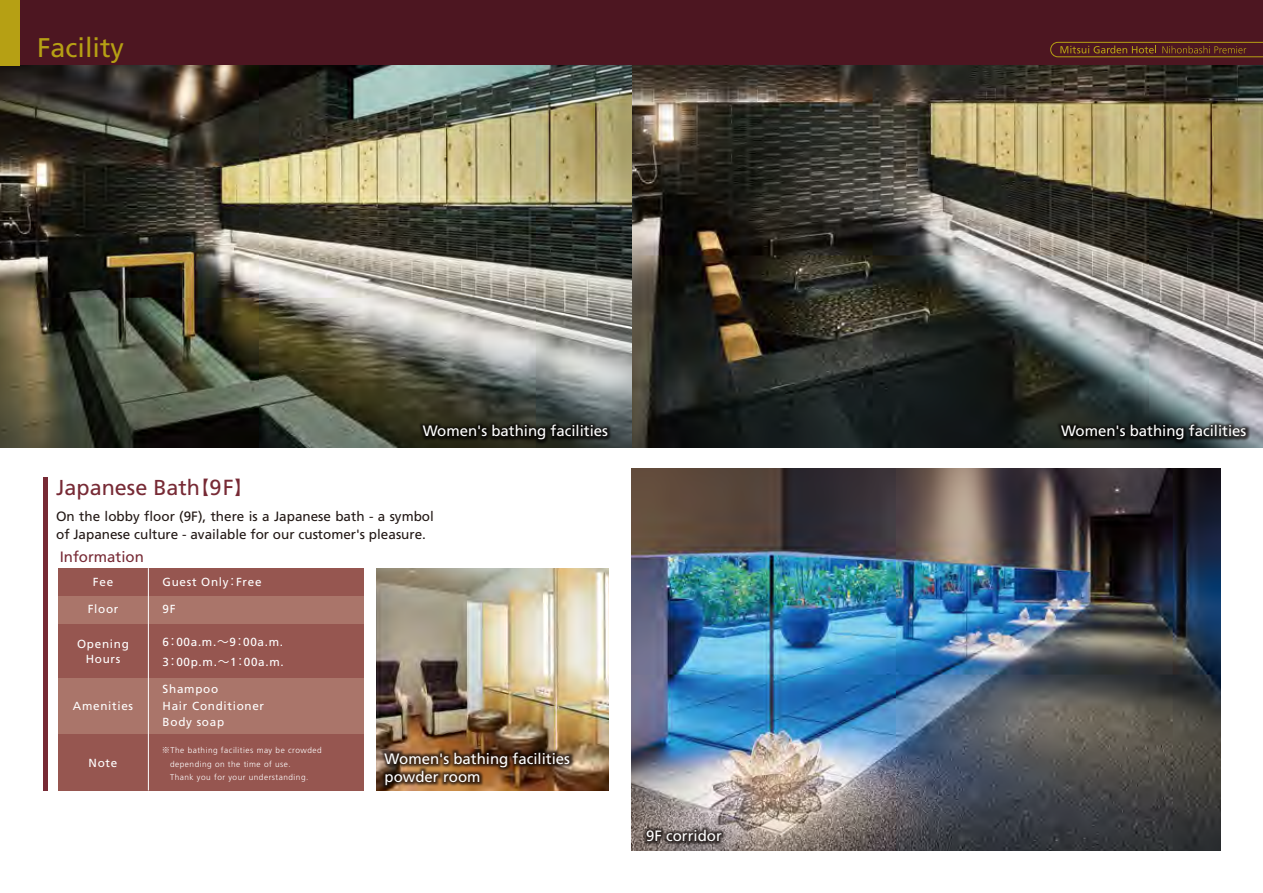
<style>
.page{position:relative;width:1263px;height:893px;background:#fff}
.page>*{position:absolute;margin:0;border:0;box-sizing:border-box;transform-origin:0 0}
.t1{font:27px "Frutiger";color:#b6a014}
.t2{font:21.6px "Frutiger";color:#772a35}
.t3{font:15px/18px "Frutiger";color:#fff}
.t4{font:15px "Frutiger";color:#772a35}
.t5{font:13.5px/18px "Frutiger";color:#221815}
.t6{font:11.7px/16.5px "Frutiger";letter-spacing:.06em;color:#fff}
.t7{font:300 8.25px/13.5px "Frutiger";letter-spacing:.06em;color:#fff}
.s1{font-family:"Shin Go Pro";font-weight:500;font-size:17.55px}
.s2{font-size:21.9px}
.s3{font-family:"Koz Go Pro"}
.s4{font-family:"Koz Go Pr 6 N"}
.s5{font-family:"Koz Go Pro";font-weight:400}
</style>
<div class="page">
<div style="left:0;top:0;width:1263px;height:66px;background:#4d1621"></div>
<img style="left:0;top:66px;width:1263px;height:382px">
<img style="left:631px;top:468px;width:589px;height:382px">
<div style="left:0;top:0;width:19px;height:66px;background:#b6a014"></div>
<svg style="left:1050px;top:42px;width:213px;height:15px"></svg>
<img style="left:376px;top:568px;width:232px;height:126px">
<div style="left:43px;top:477px;width:5px;height:313px;background:#772a35"></div>
<div style="left:58px;top:623px;width:90px;height:56px;background:#965650"></div>
<div style="left:148px;top:623px;width:216px;height:56px;background:#965650"></div>
<div style="left:58px;top:679px;width:90px;height:55px;background:#aa756a"></div>
<div style="left:58px;top:568px;width:90px;height:28px;background:#965650"></div>
<div style="left:148px;top:568px;width:216px;height:28px;background:#965650"></div>
<div style="left:58px;top:596px;width:90px;height:27px;background:#aa756a"></div>
<div style="left:148px;top:679px;width:216px;height:55px;background:#aa756a"></div>
<div style="left:58px;top:734px;width:90px;height:56px;background:#965650"></div>
<div style="left:148px;top:734px;width:216px;height:56px;background:#965650"></div>
<div style="left:148px;top:596px;width:216px;height:27px;background:#aa756a"></div>
<hr style="left:148px;top:568px;width:1px;height:222px;background:#fff">
<img style="left:364px;top:367px;width:302px;height:131px">
<img style="left:1002px;top:367px;width:261px;height:131px">
<img style="left:631px;top:771px;width:151px;height:80px">
<img style="left:326px;top:694px;width:283px;height:97px">
<h1 class="t1" style="left:37px;top:31px;width:89px">Facility</h1>
<h2 class="t2" style="left:56px;top:475px;width:197px">Japanese Bath<span class="s1">【</span><span class="s2">9F</span><span class="s1">】</span></h2>
<p class="t3" style="left:423px;top:422px;width:187px">Women's bathing facilities</p>
<p class="t3" style="left:1061px;top:422px;width:187px">Women's bathing facilities</p>
<p class="t5" style="left:56px;top:507px;width:379px">On the lobby floor (9F), there is a Japanese bath - a symbol of Japanese culture - available for our customer's pleasure.</p>
<p class="t4" style="left:60px;top:548px;width:86px">Information</p>
<p class="t6" style="left:93px;top:574px;width:22px">Fee</p>
<p class="t6" style="left:88px;top:601px;width:32px">Floor</p>
<p class="t6" style="left:77px;top:636px;width:53px;line-height:15px;text-align:center">Opening<br>Hours</p>
<p class="t6" style="left:73px;top:698px;width:62px">Amenities</p>
<p class="t6" style="left:89px;top:754px;width:30px">Note</p>
<p class="t6" style="left:163px;top:574px;width:100px">Guest Only<span class="s3">：</span>Free</p>
<p class="t6" style="left:163px;top:601px;width:15px">9F</p>
<p class="t6" style="left:163px;top:632px;width:123px;line-height:19.5px">6<span class="s4">：</span>00a.m.<span class="s4">～</span>9<span class="s4">：</span>00a.m.<br>3<span class="s4">：</span>00p.m.<span class="s4">～</span>1<span class="s4">：</span>00a.m.</p>
<p class="t6" style="left:163px;top:681px;width:103px">Shampoo<br>Hair Conditioner<br>Body soap</p>
<p class="t7" style="left:170px;top:743px;width:153px;text-indent:-8px"><span class="s5">※</span>The bathing facilities may be crowded depending on the time of use.<br>Thank you for your understanding.</p>
<p class="t3" style="left:385px;top:749px;width:187px">Women's bathing facilities powder room</p>
<p class="t3" style="left:646px;top:827px;width:77px">9F corridor</p>
</div>
